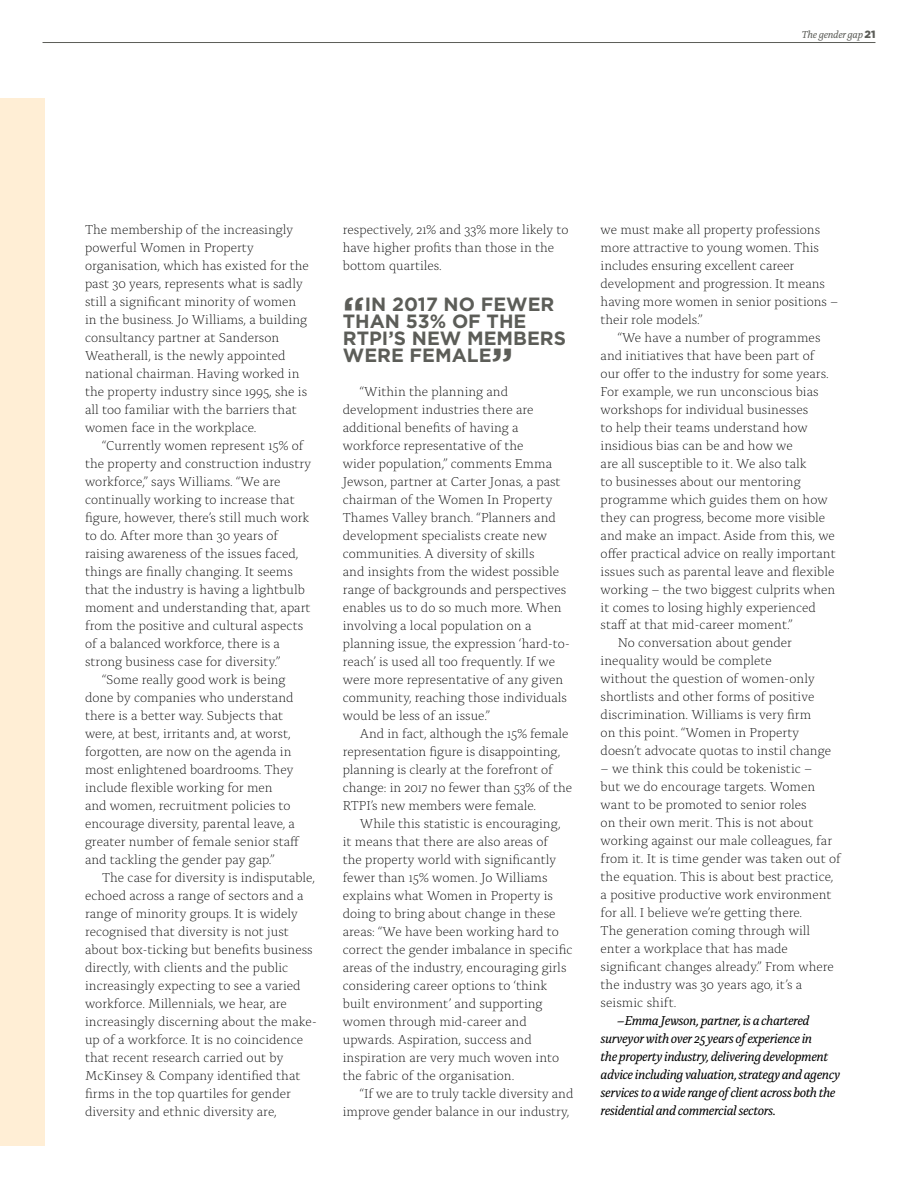
<style>
.page{position:relative;width:918px;height:1188px;background:#fff}
.page>*{position:absolute;margin:0;border:0;box-sizing:border-box;transform-origin:0 0}
.t1{font:700 19.2px/17px "Gotham";color:#5c5d58}
.t2{font:300 13.5px/18px "Alda OTCEV";color:#000}
.t3{font:italic 13.5px/18px "Alda OTCEV";letter-spacing:-.03em;color:#000}
.t4{font:italic 10.5px "Alda OTCEV";letter-spacing:-.025em;color:#5c5d58}
.s1{font-family:"Gotham";font-weight:900;font-style:normal}
.s2{font-size:40.5px}
</style>
<div class="page">
<div style="left:0;top:98px;width:45px;height:1047px;background:#ffeed5"></div>
<hr style="left:43px;top:42px;width:832px;height:1px;background:#5c5d58">
<p class="t4" style="left:801px;top:26px;width:76px">The gender gap <span class="s1">21</span></p>
<p class="t2" style="left:85px;top:219px;width:225px">The membership of the increasingly powerful Women in Property organisation, which has existed for the past 30 years, represents what is sadly still a significant minority of women in the business. Jo Williams, a building consultancy partner at Sanderson Weatherall, is the newly appointed national chairman. Having worked in the property industry since 1995, she is all too familiar with the barriers that women face in the workplace.</p>
<p class="t2" style="left:102px;top:435px;width:203px">“Currently women represent 15% of</p>
<p class="t2" style="left:85px;top:453px;width:228px">the property and construction industry</p>
<p class="t2" style="left:85px;top:471px;width:197px">workforce,” says Williams. “We are</p>
<p class="t2" style="left:85px;top:489px;width:211px">continually working to increase that</p>
<p class="t2" style="left:85px;top:507px;width:226px">figure, however, there’s still much work</p>
<p class="t2" style="left:85px;top:525px;width:195px">to do. After more than 30 years of</p>
<p class="t2" style="left:85px;top:543px;width:215px">raising awareness of the issues faced,</p>
<p class="t2" style="left:85px;top:561px;width:209px">things are finally changing. It seems</p>
<p class="t2" style="left:85px;top:579px;width:221px">that the industry is having a lightbulb</p>
<p class="t2" style="left:85px;top:597px;width:227px">moment and understanding that, apart</p>
<p class="t2" style="left:85px;top:615px;width:220px">from the positive and cultural aspects</p>
<p class="t2" style="left:85px;top:633px;width:196px">of a balanced workforce, there is a</p>
<p class="t2" style="left:85px;top:651px;width:197px">strong business case for diversity.”</p>
<p class="t2" style="left:102px;top:669px;width:185px">“Some really good work is being</p>
<p class="t2" style="left:85px;top:687px;width:210px">done by companies who understand</p>
<p class="t2" style="left:85px;top:705px;width:200px">there is a better way. Subjects that</p>
<p class="t2" style="left:85px;top:723px;width:207px">were, at best, irritants and, at worst,</p>
<p class="t2" style="left:85px;top:741px;width:208px">forgotten, are now on the agenda in</p>
<p class="t2" style="left:85px;top:759px;width:210px">most enlightened boardrooms. They</p>
<p class="t2" style="left:85px;top:777px;width:189px">include flexible working for men</p>
<p class="t2" style="left:85px;top:795px;width:207px">and women, recruitment policies to</p>
<p class="t2" style="left:85px;top:813px;width:211px">encourage diversity, parental leave, a</p>
<p class="t2" style="left:85px;top:831px;width:216px">greater number of female senior staff</p>
<p class="t2" style="left:85px;top:849px;width:191px">and tackling the gender pay gap.”</p>
<p class="t2" style="left:102px;top:867px;width:214px">The case for diversity is indisputable,</p>
<p class="t2" style="left:85px;top:885px;width:220px">echoed across a range of sectors and a</p>
<p class="t2" style="left:85px;top:903px;width:214px">range of minority groups. It is widely</p>
<p class="t2" style="left:85px;top:921px;width:205px">recognised that diversity is not just</p>
<p class="t2" style="left:85px;top:939px;width:229px">about box-ticking but benefits business</p>
<p class="t2" style="left:85px;top:957px;width:205px">directly, with clients and the public</p>
<p class="t2" style="left:85px;top:975px;width:217px">increasingly expecting to see a varied</p>
<p class="t2" style="left:85px;top:993px;width:203px">workforce. Millennials, we hear, are</p>
<p class="t2" style="left:85px;top:1011px;width:233px">increasingly discerning about the make-</p>
<p class="t2" style="left:85px;top:1029px;width:220px">up of a workforce. It is no coincidence</p>
<p class="t2" style="left:85px;top:1047px;width:200px">that recent research carried out by</p>
<p class="t2" style="left:85px;top:1065px;width:217px">McKinsey &amp; Company identified that</p>
<p class="t2" style="left:85px;top:1083px;width:207px">firms in the top quartiles for gender</p>
<p class="t2" style="left:85px;top:1101px;width:193px">diversity and ethnic diversity are,</p>
<p class="t2" style="left:343px;top:219px;width:227px">respectively, 21% and 33% more likely to have higher profits than those in the bottom quartiles.</p>
<h1 class="t1" style="left:343px;top:296px;width:225px"><span class="s2">“</span>IN 2017 NO FEWER<br>THAN 53% OF THE<br>RTPI’S NEW MEMBERS<br>WERE FEMALE<span class="s2">”</span></h1>
<p class="t2" style="left:343px;top:381px;width:228px;text-indent:17px">“Within the planning and development industries there are additional benefits of having a workforce representative of the<br>wider population,” comments Emma Jewson, partner at Carter Jonas, a past chairman of the Women In Property Thames Valley branch. “Planners and development specialists create new communities. A diversity of skills<br>and insights from the widest possible range of backgrounds and perspectives enables us to do so much more. When involving a local population on a planning issue, the expression ‘hard-to&shy;reach’ is used all too frequently. If we were more representative of any given community, reaching those individuals would be less of an issue.”</p>
<p class="t2" style="left:343px;top:723px;width:231px;text-indent:17px">And in fact, although the 15% female representation figure is disappointing, planning is clearly at the forefront of change: in 2017 no fewer than 53% of the RTPI’s new members were female.</p>
<p class="t2" style="left:343px;top:813px;width:231px;text-indent:17px">While this statistic is encouraging, it means that there are also areas of<br>the property world with significantly fewer than 15% women. Jo Williams explains what Women in Property is doing to bring about change in these areas: “We have been working hard to correct the gender imbalance in specific areas of the industry, encouraging girls considering career options to ‘think built environment’ and supporting women through mid-career and upwards. Aspiration, success and inspiration are very much woven into the fabric of the organisation.</p>
<p class="t2" style="left:343px;top:1083px;width:232px;text-indent:17px">“If we are to truly tackle diversity and improve gender balance in our industry,</p>
<p class="t2" style="left:601px;top:219px;width:239px">we must make all property professions more attractive to young women. This includes ensuring excellent career development and progression. It means having more women in senior positions – their role models.”</p>
<p class="t2" style="left:618px;top:327px;width:204px">“We have a number of programmes</p>
<p class="t2" style="left:601px;top:345px;width:216px">and initiatives that have been part of</p>
<p class="t2" style="left:601px;top:363px;width:229px">our offer to the industry for some years.</p>
<p class="t2" style="left:601px;top:381px;width:219px">For example, we run unconscious bias</p>
<p class="t2" style="left:601px;top:399px;width:209px">workshops for individual businesses</p>
<p class="t2" style="left:601px;top:417px;width:209px">to help their teams understand how</p>
<p class="t2" style="left:601px;top:435px;width:194px">insidious bias can be and how we</p>
<p class="t2" style="left:601px;top:453px;width:207px">are all susceptible to it. We also talk</p>
<p class="t2" style="left:601px;top:471px;width:202px">to businesses about our mentoring</p>
<p class="t2" style="left:601px;top:489px;width:229px">programme which guides them on how</p>
<p class="t2" style="left:601px;top:507px;width:226px">they can progress, become more visible</p>
<p class="t2" style="left:601px;top:525px;width:236px">and make an impact. Aside from this, we</p>
<p class="t2" style="left:601px;top:543px;width:237px">offer practical advice on really important</p>
<p class="t2" style="left:601px;top:561px;width:235px">issues such as parental leave and flexible</p>
<p class="t2" style="left:601px;top:579px;width:236px">working – the two biggest culprits when</p>
<p class="t2" style="left:601px;top:597px;width:217px">it comes to losing highly experienced</p>
<p class="t2" style="left:601px;top:615px;width:194px">staff at that mid-career moment.”</p>
<p class="t2" style="left:618px;top:633px;width:176px">No conversation about gender</p>
<p class="t2" style="left:601px;top:651px;width:173px">inequality would be complete</p>
<p class="t2" style="left:601px;top:669px;width:216px">without the question of women-only</p>
<p class="t2" style="left:601px;top:687px;width:215px">shortlists and other forms of positive</p>
<p class="t2" style="left:601px;top:705px;width:212px">discrimination. Williams is very firm</p>
<p class="t2" style="left:601px;top:723px;width:200px">on this point. “Women in Property</p>
<p class="t2" style="left:601px;top:741px;width:232px">doesn’t advocate quotas to instil change</p>
<p class="t2" style="left:601px;top:759px;width:242px">– we think this could be tokenistic –<br>but we do encourage targets. Women want to be promoted to senior roles<br>on their own merit. This is not about working against our male colleagues, far from it. It is time gender was taken out of the equation. This is about best practice, a positive productive work environment for all. I believe we’re getting there.<br>The generation coming through will enter a workplace that has made significant changes already.” From where the industry was 30 years ago, it’s a seismic shift.</p>
<p class="t3" style="left:601px;top:1011px;width:241px;text-indent:17px">_Emma Jewson, partner, is a chartered surveyor with over 25 years of experience in<br>the property industry, delivering development advice including valuation, strategy and agency services to a wide range of client across both the residential and commercial sectors.</p>
</div>
